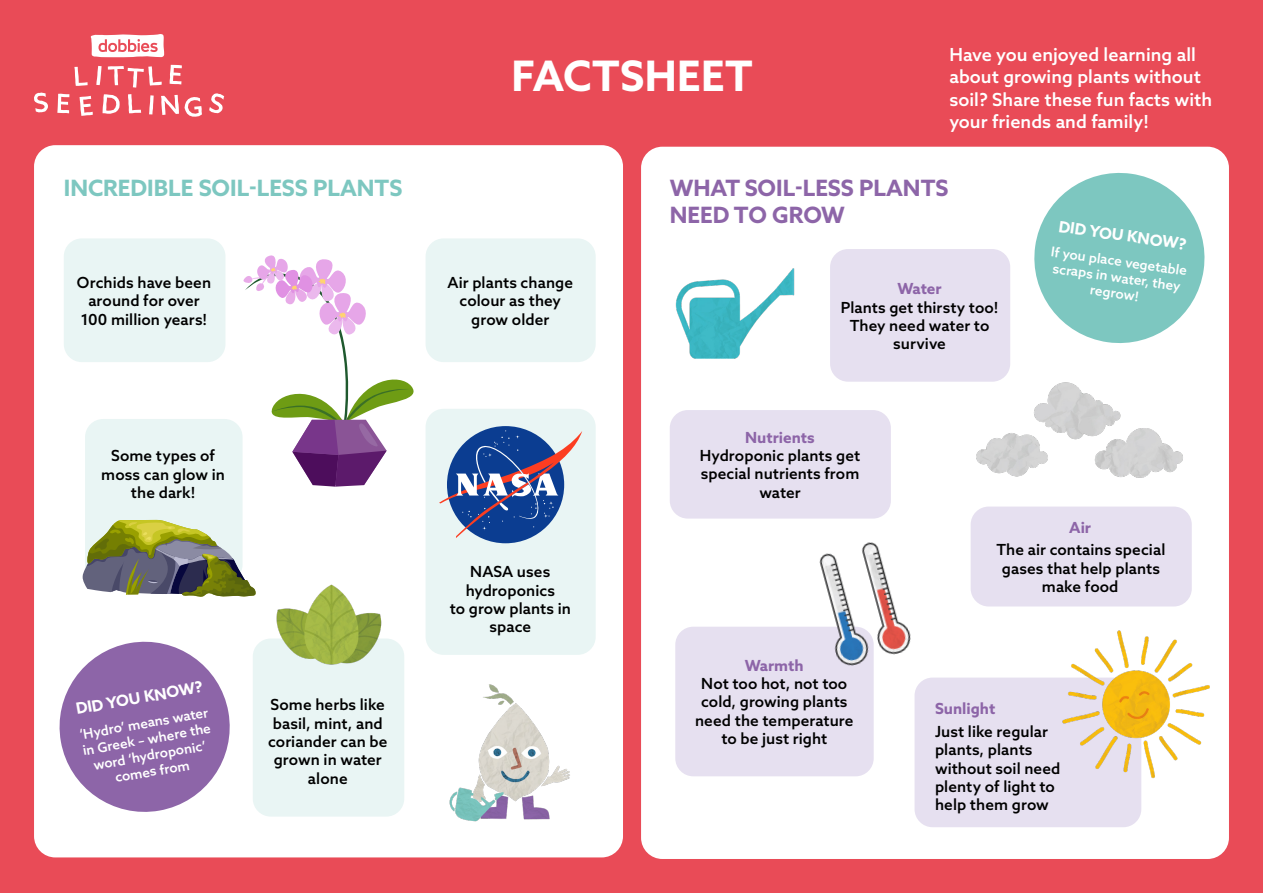
<style>
.page{position:relative;width:1263px;height:893px;background:#e94b57}
.page>*{position:absolute;margin:0;border:0;box-sizing:border-box;transform-origin:0 0}
.t1{font:700 42px "Azo Sans";letter-spacing:.01em;color:#fff}
.t2{font:700 22.5px/27px "Azo Sans";color:#8d65a8}
.t3{font:700 22.5px "Azo Sans";color:#7dc7c0}
.t4{font:500 18px/22.5px "Azo Sans";letter-spacing:.005em;color:#fff}
.t5{font:700 15.6px "Azo Sans";color:#fff}
.t6{font:500 15.3px/18.3px "Azo Sans";letter-spacing:.005em;color:#000;text-align:center}
.t7{font:700 15.3px "Azo Sans";color:#8d65a8}
.t8{font:500 13.5px/16.2px "Azo Sans";color:#fff;text-align:center}
</style>
<div class="page">
<div style="left:34px;top:145px;width:589px;height:712px;background:#fff;border-radius:21px"></div>
<div style="left:641px;top:147px;width:588px;height:712px;background:#fff;border-radius:21px"></div>
<svg style="left:74px;top:67px;width:14px;height:19px"></svg>
<svg style="left:96px;top:66px;width:6px;height:19px"></svg>
<svg style="left:108px;top:66px;width:54px;height:22px"></svg>
<svg style="left:170px;top:65px;width:12px;height:19px"></svg>
<svg style="left:57px;top:94px;width:12px;height:19px"></svg>
<svg style="left:80px;top:96px;width:13px;height:20px"></svg>
<svg style="left:103px;top:94px;width:17px;height:20px"></svg>
<svg style="left:128px;top:94px;width:13px;height:19px"></svg>
<svg style="left:149px;top:95px;width:5px;height:19px"></svg>
<svg style="left:161px;top:95px;width:18px;height:20px"></svg>
<svg style="left:185px;top:97px;width:17px;height:20px"></svg>
<svg style="left:91px;top:34px;width:73px;height:23px;background:#f9d1d4"></svg>
<svg style="left:34px;top:93px;width:14px;height:19px"></svg>
<svg style="left:209px;top:93px;width:15px;height:20px"></svg>
<div style="left:670px;top:410px;width:221px;height:109px;background:#e6e0f0;border-radius:18px"></div>
<div style="left:675px;top:627px;width:199px;height:149px;background:#e6e0f0;border-radius:18px"></div>
<svg style="left:1034px;top:172px;width:171px;height:171px"></svg>
<div style="left:914px;top:678px;width:227px;height:149px;background:#e6e0f0;border-radius:18px"></div>
<img style="left:1057px;top:630px;width:153px;height:155px">
<div style="left:971px;top:507px;width:221px;height:99px;background:#e6e0f0;border-radius:18px"></div>
<div style="left:426px;top:238px;width:170px;height:124px;background:#e9f5f4;border-radius:18px"></div>
<div style="left:64px;top:238px;width:161px;height:124px;background:#e9f5f4;border-radius:18px"></div>
<div style="left:830px;top:249px;width:180px;height:133px;background:#e6e0f0;border-radius:18px"></div>
<img style="left:976px;top:368px;width:207px;height:110px">
<img style="left:675px;top:268px;width:120px;height:91px">
<img style="left:819px;top:542px;width:125px;height:143px">
<div style="left:426px;top:409px;width:170px;height:246px;background:#e9f5f4;border-radius:18px"></div>
<svg style="left:439px;top:430px;width:143px;height:108px"></svg>
<div style="left:253px;top:638px;width:151px;height:179px;background:#e9f5f4;border-radius:18px"></div>
<img style="left:274px;top:584px;width:109px;height:81px">
<div style="left:85px;top:419px;width:158px;height:164px;background:#e9f5f4;border-radius:18px"></div>
<svg style="left:83px;top:520px;width:173px;height:77px"></svg>
<svg style="left:59px;top:641px;width:171px;height:171px"></svg>
<svg style="left:243px;top:255px;width:171px;height:232px"></svg>
<img style="left:449px;top:684px;width:121px;height:138px">
<h1 class="t1" style="left:512px;top:48px;width:243px">FACTSHEET</h1>
<p class="t4" style="left:949px;top:43px;width:264px">Have you enjoyed learning all about growing plants without soil? Share these fun facts with your friends and family!</p>
<h2 class="t3" style="left:64px;top:173px;width:340px">INCREDIBLE SOIL-LESS PLANTS</h2>
<h2 class="t2" style="left:670px;top:174px;width:280px">WHAT SOIL-LESS PLANTS<br>NEED TO GROW</h2>
<p class="t6" style="left:77px;top:273px;width:136px">Orchids have been around for over<br>100 million years!</p>
<p class="t7" style="left:897px;top:279px;width:46px">Water</p>
<p class="t6" style="left:447px;top:273px;width:127px">Air plants change colour as they grow older</p>
<p class="t6" style="left:841px;top:298px;width:159px">Plants get thirsty too!<br>They need water to survive</p>
<p class="t6" style="left:101px;top:447px;width:125px">Some types of moss can glow in the dark!</p>
<p class="t7" style="left:745px;top:427px;width:71px">Nutrients</p>
<p class="t6" style="left:700px;top:446px;width:162px">Hydroponic plants get special nutrients from water</p>
<p class="t5" style="left:1060px;top:216px;width:130px;rotate:8deg">DID YOU KNOW?</p>
<p class="t8" style="left:1052px;top:243px;width:139px;rotate:8deg">If you place vegetable scraps in water, they regrow!</p>
<p class="t5" style="left:74px;top:699px;width:130px;rotate:-10deg">DID YOU KNOW?</p>
<p class="t8" style="left:78px;top:726px;width:132px;rotate:-10deg">‘Hydro’ means water in Greek – where the word ‘hydroponic’ comes from</p>
<p class="t6" style="left:268px;top:695px;width:121px">Some herbs like basil, mint, and coriander can be grown in water alone</p>
<p class="t6" style="left:450px;top:562px;width:123px">NASA uses hydroponics<br>to grow plants in space</p>
<p class="t7" style="left:745px;top:655px;width:60px">Warmth</p>
<p class="t6" style="left:695px;top:674px;width:160px">Not too hot, not too cold, growing plants need the temperature to be just right</p>
<p class="t7" style="left:1069px;top:517px;width:23px">Air</p>
<p class="t6" style="left:996px;top:541px;width:170px">The air contains special gases that help plants make food</p>
<p class="t7" style="left:935px;top:699px;width:62px">Sunlight</p>
<p class="t6" style="left:935px;top:722px;width:127px;text-align:left">Just like regular plants, plants without soil need plenty of light to help them grow</p>
</div>
